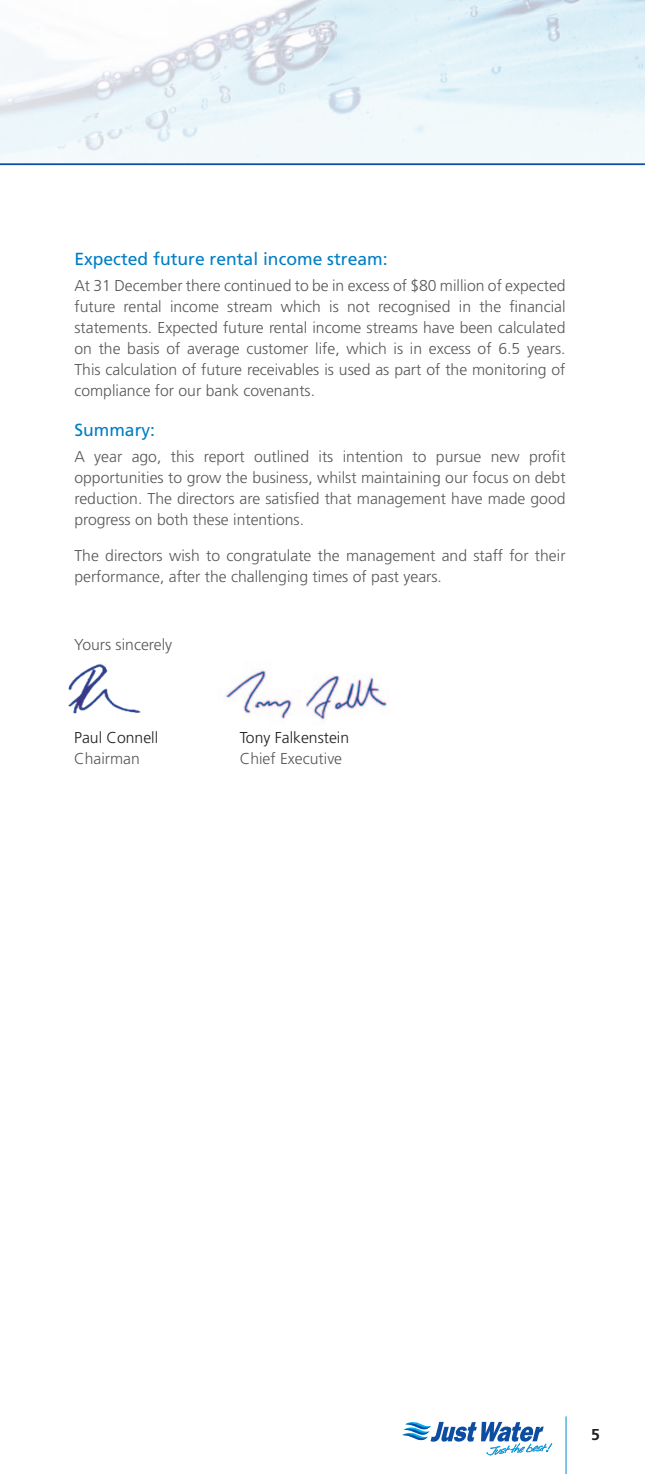
<style>
.page{position:relative;width:645px;height:1474px;background:#fff}
.page>*{position:absolute;margin:0;border:0;box-sizing:border-box;transform-origin:0 0}
.t1{font:17.5px "Frutiger";color:#007ec5}
.t2{font:300 15.75px/21px "Frutiger";color:#57585a;text-align:justify}
.t3{font:300 15.75px "Frutiger";color:#231f20}
.t4{font:700 15.75px "Frutiger";color:#231f20}
</style>
<div class="page">
<img style="left:0;top:0;width:645px;height:163px">
<svg style="left:402px;top:1421px;width:150px;height:34px"></svg>
<hr style="left:0;top:163px;width:645px;height:2px;background:#0d4da1">
<hr style="left:566px;top:1416px;width:1px;height:57px;background:#0089cf">
<img style="left:225px;top:670px;width:162px;height:52px">
<img style="left:68px;top:664px;width:73px;height:50px">
<p class="t1" style="left:74px;top:248px;width:315px">Expected future rental income stream:</p>
<p class="t2" style="left:74px;top:275px;width:493px">At 31 December there continued to be in excess of $80 million of expected future rental income stream which is not recognised in the financial statements. Expected future rental income streams have been calculated on the basis of average customer life, which is in excess of 6.5 years.<br>This calculation of future receivables is used as part of the monitoring of compliance for our bank covenants.</p>
<p class="t1" style="left:74px;top:420px;width:82px">Summary:</p>
<p class="t2" style="left:74px;top:447px;width:493px">A year ago, this report outlined its intention to pursue new profit opportunities to grow the business, whilst maintaining our focus on debt reduction. The directors are satisfied that management have made good progress on both these intentions.</p>
<p class="t2" style="left:74px;top:545px;width:493px">The directors wish to congratulate the management and staff for their performance, after the challenging times of past years.</p>
<p class="t2" style="left:74px;top:634px;width:100px">Yours sincerely</p>
<p class="t3" style="left:74px;top:728px;width:86px">Paul Connell</p>
<p class="t2" style="left:74px;top:748px;width:67px">Chairman</p>
<p class="t3" style="left:240px;top:728px;width:111px">Tony Falkenstein</p>
<p class="t2" style="left:240px;top:748px;width:104px">Chief Executive</p>
<p class="t4" style="left:591px;top:1425px;width:10px">5</p>
</div>
